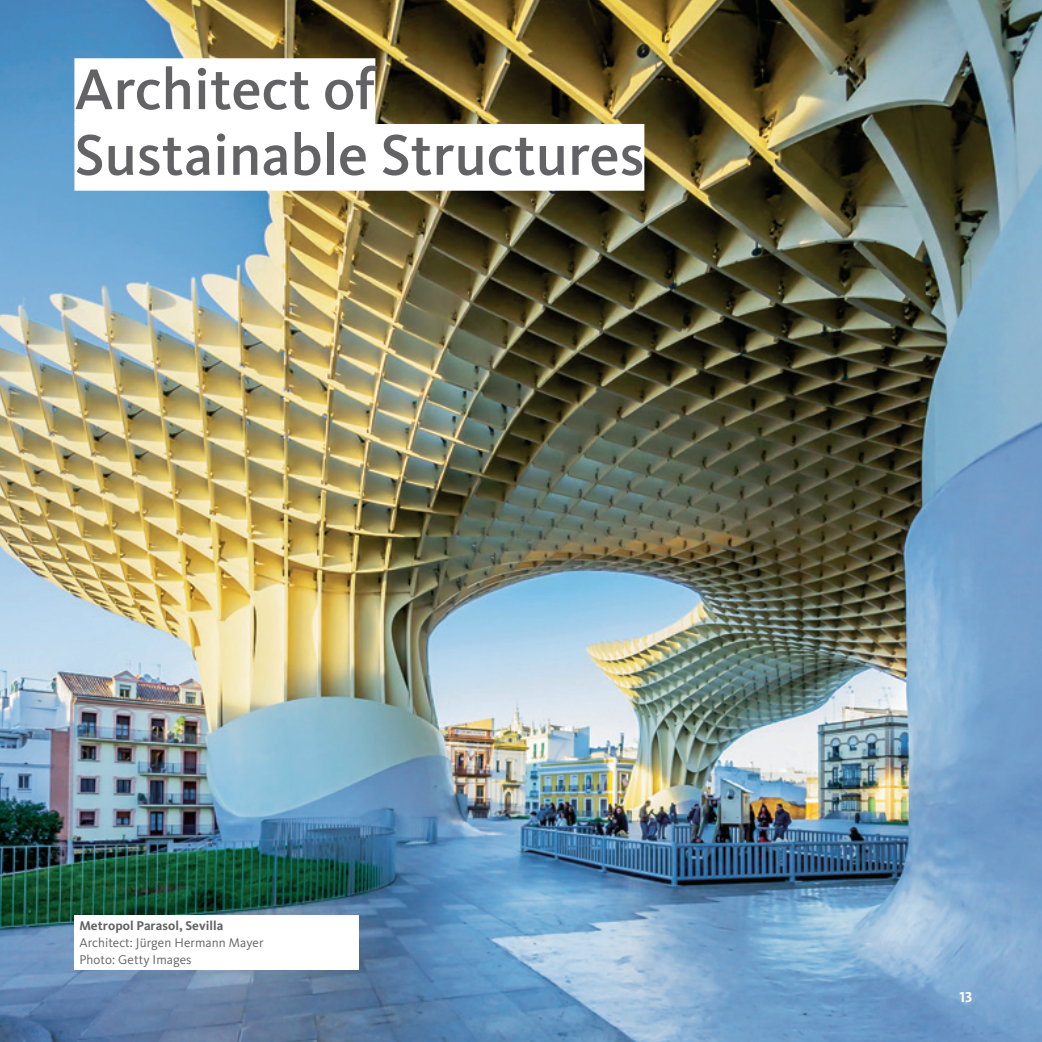
<style>
.page{position:relative;width:1042px;height:1042px;background:#fff}
.page>*{position:absolute;margin:0;border:0;box-sizing:border-box;transform-origin:0 0}
.t1{font:500 59.5px/65.6px "Kievit Pro";color:#636366}
.t2{font:700 14.88px "Kievit Pro";color:#fff}
.t3{font:13.12px/17.2px "Kievit Pro";letter-spacing:.005em;color:#636366}
.t4{font:700 13.12px "Kievit Pro";letter-spacing:.005em;color:#636366}
</style>
<div class="page">
<img style="left:0;top:0;width:1042px;height:1042px">
<div style="left:74px;top:58px;width:301px;height:67px;background:#fff"></div>
<div style="left:74px;top:124px;width:570px;height:67px;background:#fff"></div>
<div style="left:74px;top:915px;width:285px;height:54px;background:#fff"></div>
<h1 class="t1" style="left:74px;top:56px;width:571px">Architect of<br>Sustainable Structures</h1>
<p class="t4" style="left:79px;top:917px;width:146px">Metropol Parasol, Sevilla</p>
<p class="t3" style="left:79px;top:934px;width:186px">Architect: Jürgen Hermann Mayer<br>Photo: Getty Images</p>
<p class="t2" style="left:959px;top:988px;width:15px">13</p>
</div>
